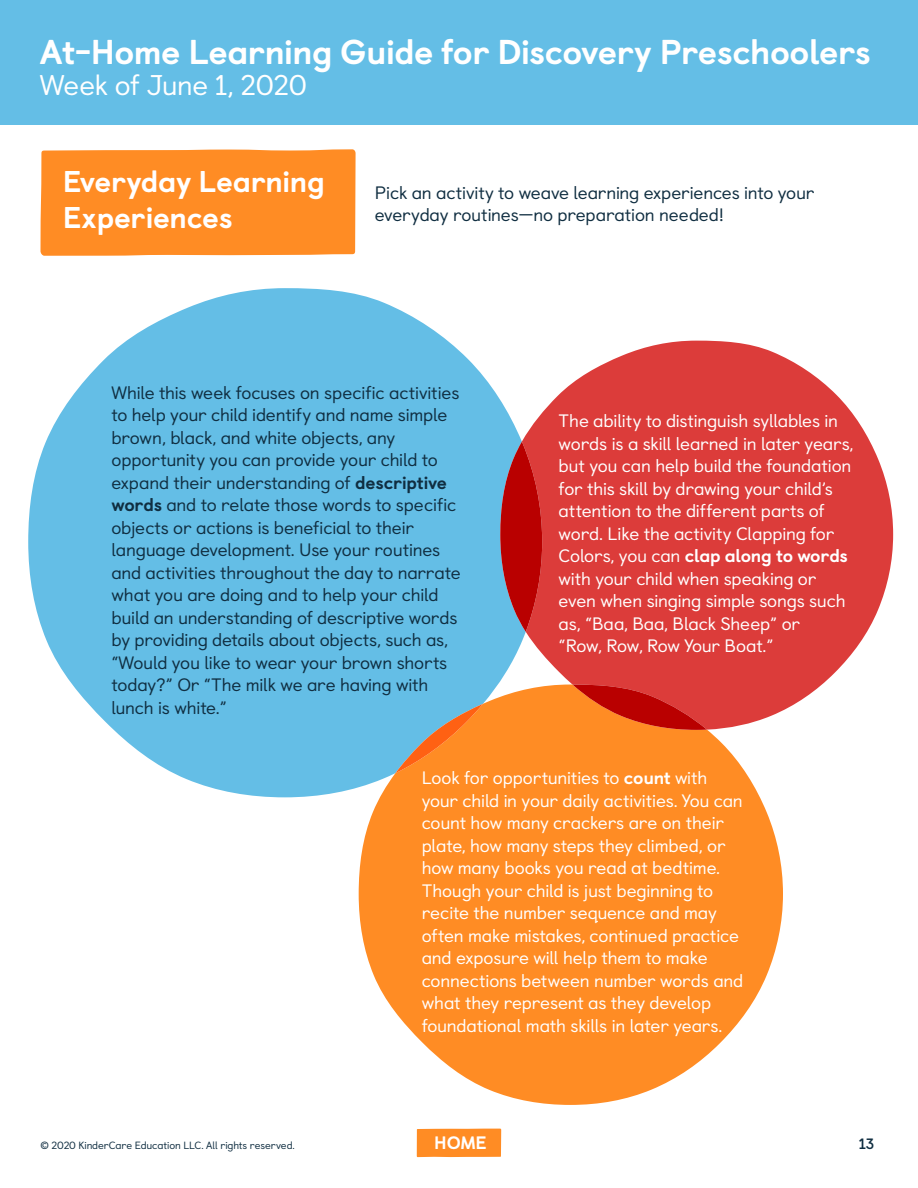
<style>
.page{position:relative;width:918px;height:1188px;background:#fff}
.page>*{position:absolute;margin:0;border:0;box-sizing:border-box;transform-origin:0 0}
.t1{font:800 34.5px "Castledown";letter-spacing:-.015em;color:#fff}
.t2{font:800 30px/36px "Castledown";letter-spacing:-.01em;color:#fff}
.t3{font:28.5px "Castledown";letter-spacing:-.015em;color:#fff}
.t4{font:18px/22.5px "Castledown";letter-spacing:-.01em;color:#fff}
.t5{font:18px/22.5px "Castledown";letter-spacing:-.015em;color:#102e41}
.t6{font:800 18px "Castledown";color:#fff}
.t7{font:700 15px "Castledown";color:#102e41}
.t8{font:10.5px "Castledown";letter-spacing:-.01em;color:#102e41}
.s1{font-weight:800}
</style>
<div class="page">
<div style="left:417px;top:1129px;width:84px;height:28px;background:#ff8c24"></div>
<div style="left:0;top:0;width:918px;height:125px;background:#64bee6"></div>
<svg style="left:28px;top:288px;width:494px;height:509px;fill:#64bee6"></svg>
<svg style="left:522px;top:341px;width:371px;height:370px;background:#e15856"></svg>
<svg style="left:500px;top:442px;width:42px;height:190px;background:#af2a31"></svg>
<svg style="left:359px;top:685px;width:424px;height:420px;background:#f99d4b"></svg>
<svg style="left:395px;top:704px;width:88px;height:69px;background:#c09970"></svg>
<svg style="left:572px;top:685px;width:135px;height:45px;background:#d6391b"></svg>
<div style="left:40px;top:149px;width:316px;height:107px;background:#ff8c24"></div>
<h1 class="t1" style="left:40px;top:24px;width:833px">At-Home Learning Guide for Discovery Preschoolers</h1>
<h3 class="t3" style="left:40px;top:63px;width:269px">Week of June 1, 2020</h3>
<h2 class="t2" style="left:63px;top:161px;width:263px">Everyday Learning<br>Experiences</h2>
<p class="t5" style="left:375px;top:180px;width:441px">Pick an activity to weave learning experiences into your everyday routines—no preparation needed!</p>
<p class="t5" style="left:111px;top:380px;width:351px">While this week focuses on specific activities to help your child identify and name simple brown, black, and white objects, any opportunity you can provide your child to expand their understanding of <span class="s1">descriptive words</span> and to relate those words to specific objects or actions is beneficial to their language development. Use your routines and activities throughout the day to narrate what you are doing and to help your child build an understanding of descriptive words by providing details about objects, such as, “Would you like to wear your brown shorts today?” Or “The milk we are having with lunch is white.”</p>
<p class="t4" style="left:559px;top:408px;width:296px">The ability to distinguish syllables in words is a skill learned in later years, but you can help build the foundation for this skill by drawing your child’s attention to the different parts of word. Like the activity Clapping for Colors, you can <span class="s1">clap along to words </span>with your child when speaking or even when singing simple songs such as, “Baa, Baa, Black Sheep” or<br>“Row, Row, Row Your Boat.”</p>
<p class="t4" style="left:422px;top:765px;width:323px">Look for opportunities to <span class="s1">count</span> with your child in your daily activities. You can count how many crackers are on their plate, how many steps they climbed, or how many books you read at bedtime.<br>Though your child is just beginning to recite the number sequence and may often make mistakes, continued practice and exposure will help them to make connections between number words and what they represent as they develop foundational math skills in later years.</p>
<p class="t8" style="left:40px;top:1137px;width:256px">© 2020 KinderCare Education LLC. All rights reserved.</p>
<p class="t6" style="left:434px;top:1128px;width:54px">HOME</p>
<p class="t7" style="left:859px;top:1132px;width:17px">13</p>
</div>
